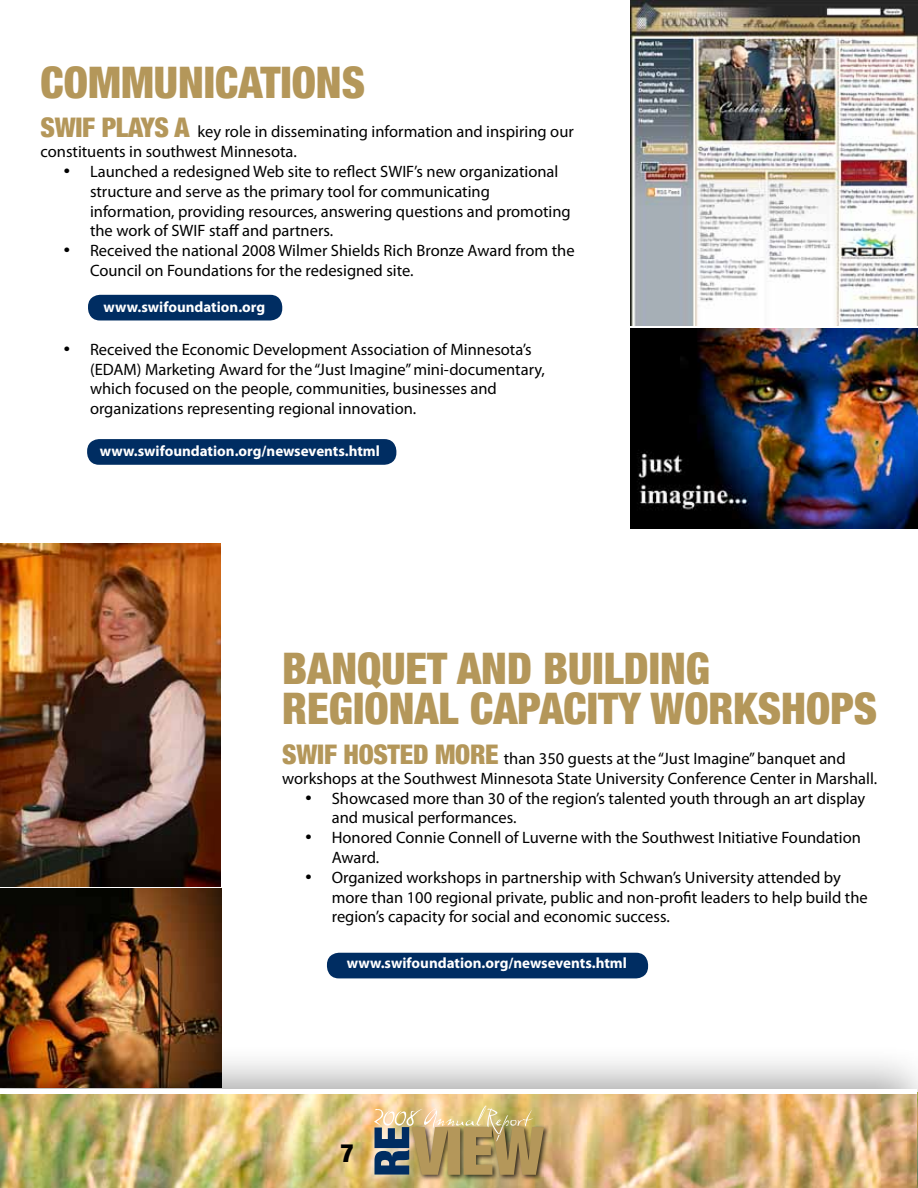
<style>
.page{position:relative;width:918px;height:1188px;background:#fff}
.page>*{position:absolute;margin:0;border:0;box-sizing:border-box;transform-origin:0 0}
.t1{font:900 condensed 43.5px/40.2px "Helvetica Neue";color:#b4975a}
.t2{font:900 condensed 27px "Helvetica Neue";letter-spacing:-.01em;color:#b4975a}
.t3{font:900 condensed 25.5px "Helvetica Neue";color:#000}
.t4{font:16.5px/19.8px "Myriad Pro";color:#000}
.t5{font:700 15px "Myriad Pro";color:#fff}
</style>
<div class="page">
<div style="left:0;top:1042px;width:918px;height:146px;background:#000;opacity:.37"></div>
<img style="left:0;top:1092px;width:918px;height:96px">
<div style="left:0;top:1089px;width:916px;height:5px;background:#fff"></div>
<div style="left:365px;top:1117px;width:54px;height:67px;background:#fff;opacity:.75"></div>
<div style="left:409px;top:1124px;width:141px;height:58px;background:#000;opacity:.75"></div>
<img style="left:374px;top:1105px;width:170px;height:70px">
<img style="left:0;top:889px;width:221px;height:199px">
<img style="left:0;top:543px;width:221px;height:343px">
<div style="left:327px;top:953px;width:321px;height:25px;background:#002d62;border-radius:12px"></div>
<img style="left:630px;top:329px;width:288px;height:199px">
<img style="left:630px;top:0;width:288px;height:325px">
<div style="left:88px;top:295px;width:194px;height:25px;background:#002d62;border-radius:12px"></div>
<div style="left:87px;top:439px;width:309px;height:26px;background:#002d62;border-radius:12px"></div>
<h1 class="t1" style="left:40px;top:61px;width:326px">COMMUNICATIONS</h1>
<p class="t4" style="left:40px;top:122px;width:535px;text-indent:157px">key role in disseminating information and inspiring our constituents in southwest Minnesota.</p>
<p class="t4" style="left:90px;top:161px;width:482px;text-indent:-27px">• Launched a redesigned Web site to reflect SWIF’s new organizational structure and serve as the primary tool for communicating information, providing resources, answering questions and promoting the work of SWIF staff and partners.</p>
<p class="t4" style="left:90px;top:240px;width:486px;text-indent:-27px">• Received the national 2008 Wilmer Shields Rich Bronze Award from the<br>Council on Foundations for the redesigned site.</p>
<h2 class="t2" style="left:40px;top:111px;width:151px">SWIF PLAYS A</h2>
<p class="t5" style="left:104px;top:297px;width:163px">www.swifoundation.org</p>
<p class="t4" style="left:90px;top:339px;width:457px;text-indent:-27px">• Received the Economic Development Association of Minnesota’s (EDAM) Marketing Award for the “Just Imagine” mini-documentary, which focused on the people, communities, businesses and organizations representing regional innovation.</p>
<p class="t5" style="left:100px;top:441px;width:282px">www.swifoundation.org/newsevents.html</p>
<h1 class="t1" style="left:282px;top:648px;width:596px">BANQUET AND BUILDING<br>REGIONAL CAPACITY WORKSHOPS</h1>
<p class="t4" style="left:282px;top:748px;width:596px;text-indent:221px">than 350 guests at the “Just Imagine” banquet and workshops at the Southwest Minnesota State University Conference Center in Marshall.</p>
<p class="t4" style="left:332px;top:788px;width:535px;text-indent:-27px">• Showcased more than 30 of the region’s talented youth through an art display and musical performances.</p>
<p class="t4" style="left:332px;top:828px;width:531px;text-indent:-27px">• Honored Connie Connell of Luverne with the Southwest Initiative Foundation<br>Award.</p>
<p class="t4" style="left:332px;top:867px;width:538px;text-indent:-27px">• Organized workshops in partnership with Schwan’s University attended by more than 100 regional private, public and non-profit leaders to help build the region’s capacity for social and economic success.</p>
<p class="t5" style="left:347px;top:954px;width:282px">www.swifoundation.org/newsevents.html</p>
<h2 class="t2" style="left:282px;top:738px;width:92px">SWIF HOSTED</h2>
<h2 class="t2" style="left:435px;top:738px;width:17px">MORE</h2>
<h3 class="t3" style="left:340px;top:1137px;width:15px">7</h3>
</div>
